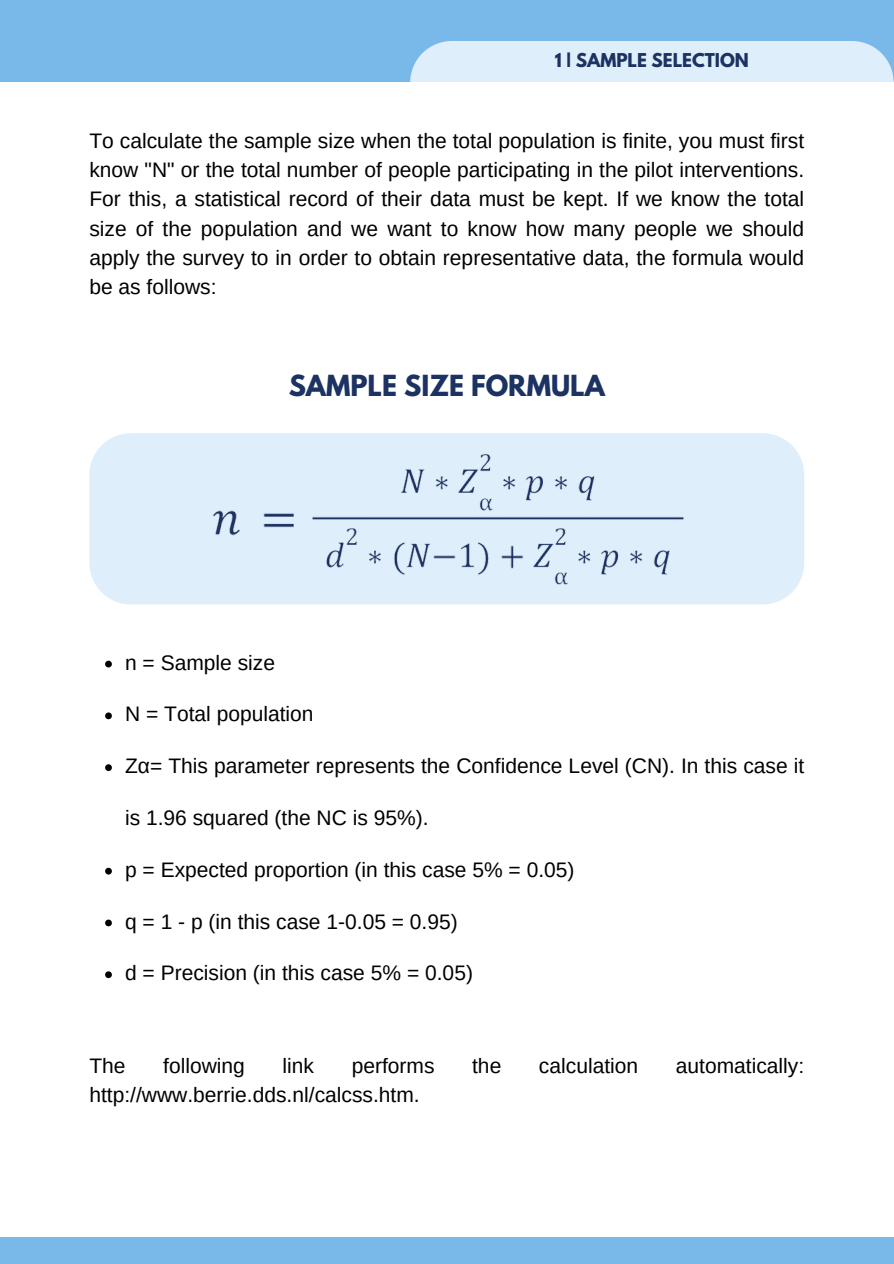
<style>
.page{position:relative;width:894px;height:1264px;background:#fff}
.page>*{position:absolute;margin:0;border:0;box-sizing:border-box;transform-origin:0 0}
.t1{font:700 25.8px "League Spartan";color:#1c3262}
.t2{font:21px/29.2px "Arimo";color:#000;text-align:justify}
.t3{font:700 16.95px "League Spartan";color:#1c3262}
</style>
<div class="page">
<div style="left:0;top:0;width:893px;height:82px;background:#79b9e9"></div>
<div style="left:410px;top:41px;width:483px;height:41px;background:#deeefa"></div>
<div style="left:0;top:1236px;width:893px;height:27px;background:#79b9e9"></div>
<div style="left:89px;top:433px;width:715px;height:171px;background:#deeefa"></div>
<div style="left:160px;top:438px;width:584px;height:161px;background:#deeefa"></div>
<svg style="left:105px;top:660px;width:7px;height:7px"></svg>
<svg style="left:105px;top:712px;width:7px;height:7px"></svg>
<svg style="left:105px;top:764px;width:7px;height:7px"></svg>
<svg style="left:105px;top:867px;width:7px;height:7px"></svg>
<svg style="left:105px;top:919px;width:7px;height:7px"></svg>
<svg style="left:105px;top:971px;width:7px;height:7px"></svg>
<p class="t3" style="left:554px;top:52px;width:195px">1 | SAMPLE SELECTION</p>
<h1 class="t2" style="left:89px;top:126px;width:716px">To calculate the sample size when the total population is finite, you must first know "N" or the total number of people participating in the pilot interventions.<br>For this, a statistical record of their data must be kept. If we know the total size of the population and we want to know how many people we should apply the survey to in order to obtain representative data, the formula would be as follows:</h1>
<p class="t1" style="left:288px;top:373px;width:317px">SAMPLE SIZE FORMULA</p>
<p class="t2" style="left:125px;top:647px;width:151px">n = Sample size</p>
<p class="t2" style="left:125px;top:699px;width:190px">N = Total population</p>
<p class="t2" style="left:125px;top:751px;width:680px">Zα= This parameter represents the Confidence Level (CN). In this case it</p>
<p class="t2" style="left:125px;top:803px;width:305px">is 1.96 squared (the NC is 95%).</p>
<p class="t2" style="left:125px;top:854px;width:451px">p = Expected proportion (in this case 5% = 0.05)</p>
<p class="t2" style="left:125px;top:906px;width:334px">q = 1 - p (in this case 1-0.05 = 0.95)</p>
<p class="t2" style="left:125px;top:958px;width:349px">d = Precision (in this case 5% = 0.05)</p>
<p class="t2" style="left:89px;top:1050px;width:38px">The</p>
<p class="t2" style="left:163px;top:1050px;width:83px">following</p>
<p class="t2" style="left:282px;top:1050px;width:33px">link</p>
<p class="t2" style="left:351px;top:1050px;width:84px">performs</p>
<p class="t2" style="left:472px;top:1050px;width:31px">the</p>
<p class="t2" style="left:539px;top:1050px;width:101px">calculation</p>
<p class="t2" style="left:675px;top:1050px;width:130px">automatically:</p>
<p class="t2" style="left:89px;top:1079px;width:332px">http://www.berrie.dds.nl/calcss.htm.</p>
</div>
